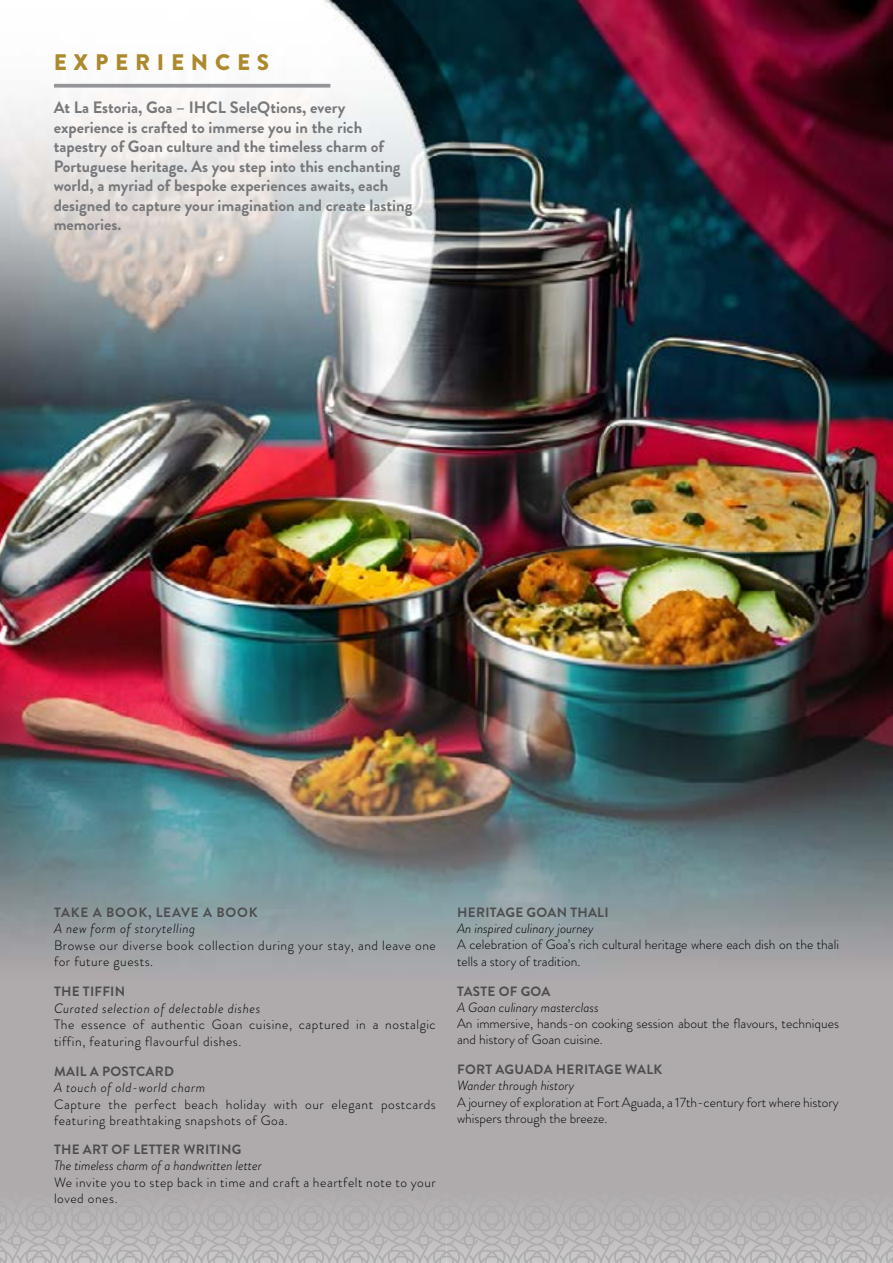
<style>
.page{position:relative;width:893px;height:1263px;background:#fff}
.page>*{position:absolute;margin:0;border:0;box-sizing:border-box;transform-origin:0 0}
.t1{font:900 22.5px "Brandon Grotesque";letter-spacing:.3em;color:#ad892e}
.t2{font:700 16.5px/19.5px "Brandon Grotesque";color:#77787b}
.t3{font:300 13.5px/16.5px "Brandon Grotesque";letter-spacing:.04em;color:#000101}
.t4{font:300 13.5px/16.2px "Brandon Grotesque";color:#000101}
.t5{font:italic 300 13.5px "Brandon Grotesque";color:#000101}
.t6{font:700 13.5px "Brandon Grotesque";letter-spacing:.02em;color:#4d4d4f}
.t7{font:italic 300 13.5px "Brandon Grotesque";letter-spacing:.04em;color:#000101}
.t8{font:700 13.5px "Brandon Grotesque";letter-spacing:.06em;color:#4d4d4f}
</style>
<div class="page">
<img style="left:0;top:0;width:892px;height:1173px">
<svg style="left:0;top:1173px;width:893px;height:90px"></svg>
<svg style="left:54px;top:84px;width:276px;height:4px"></svg>
<h1 class="t1" style="left:54px;top:46px;width:217px">EXPERIENCES</h1>
<p class="t2" style="left:54px;top:98px;width:360px">At La Estoria, Goa – IHCL SeleQtions, every experience is crafted to immerse you in the rich tapestry of Goan culture and the timeless charm of Portuguese heritage. As you step into this enchanting world, a myriad of bespoke experiences awaits, each designed to capture your imagination and create lasting memories.</p>
<p class="t8" style="left:54px;top:903px;width:205px">TAKE A BOOK, LEAVE A BOOK</p>
<p class="t7" style="left:54px;top:919px;width:143px">A new form of storytelling</p>
<p class="t3" style="left:54px;top:937px;width:383px">Browse our diverse book collection during your stay, and leave one for future guests.</p>
<p class="t6" style="left:54px;top:982px;width:73px">THE TIFFIN</p>
<p class="t7" style="left:54px;top:999px;width:208px">Curated selection of delectable dishes</p>
<p class="t3" style="left:54px;top:1016px;width:383px">The essence of authentic Goan cuisine, captured in a nostalgic tiffin, featuring flavourful dishes.</p>
<p class="t6" style="left:54px;top:1062px;width:121px">MAIL A POSTCARD</p>
<p class="t7" style="left:54px;top:1078px;width:153px">A touch of old-world charm</p>
<p class="t3" style="left:54px;top:1096px;width:383px">Capture the perfect beach holiday with our elegant postcards featuring breathtaking snapshots of Goa.</p>
<p class="t6" style="left:54px;top:1140px;width:189px">THE ART OF LETTER WRITING</p>
<p class="t5" style="left:54px;top:1156px;width:209px">The timeless charm of a handwritten letter</p>
<p class="t3" style="left:54px;top:1174px;width:383px">We invite you to step back in time and craft a heartfelt note to your loved ones.</p>
<p class="t6" style="left:457px;top:903px;width:153px">HERITAGE GOAN THALI</p>
<p class="t5" style="left:457px;top:919px;width:138px">An inspired culinary journey</p>
<p class="t4" style="left:457px;top:936px;width:383px">A celebration of Goa’s rich cultural heritage where each dish on the thali tells a story of tradition.</p>
<p class="t6" style="left:457px;top:981px;width:95px">TASTE OF GOA</p>
<p class="t5" style="left:457px;top:998px;width:143px">A Goan culinary masterclass</p>
<p class="t4" style="left:457px;top:1015px;width:383px">An immersive, hands-on cooking session about the flavours, techniques and history of Goan cuisine.</p>
<p class="t6" style="left:457px;top:1060px;width:207px">FORT AGUADA HERITAGE WALK</p>
<p class="t5" style="left:457px;top:1076px;width:119px">Wander through history</p>
<p class="t4" style="left:457px;top:1094px;width:383px">A journey of exploration at Fort Aguada, a 17th-century fort where history whispers through the breeze.</p>
</div>
